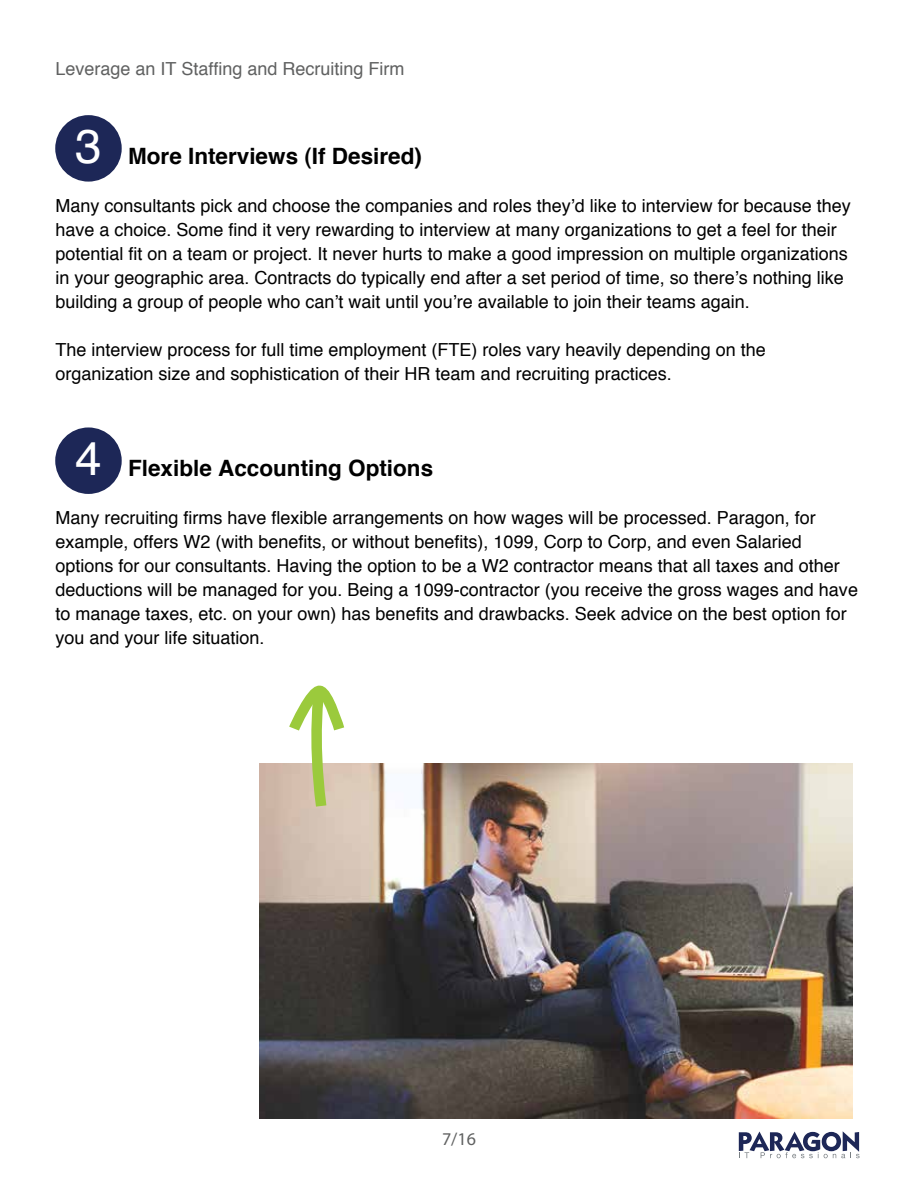
<style>
.page{position:relative;width:918px;height:1188px;background:#fff}
.page>*{position:absolute;margin:0;border:0;box-sizing:border-box;transform-origin:0 0}
.t1{font:47.55px "Helvetica";color:#fff}
.t2{font:700 22.5px "Helvetica";color:#000}
.t3{font:18px/24px "Helvetica";color:#000}
.t4{font:18px "Helvetica";color:#606161}
.t5{font:18px "Myriad Pro";color:#606161}
</style>
<div class="page">
<div style="left:55px;top:115px;width:67px;height:67px;background:#1d2757;border-radius:50%"></div>
<div style="left:55px;top:427px;width:67px;height:67px;background:#1d2757;border-radius:50%"></div>
<img style="left:259px;top:763px;width:594px;height:356px">
<svg style="left:281px;top:685px;width:69px;height:133px"></svg>
<svg style="left:739px;top:1131px;width:121px;height:27px"></svg>
<p class="t4" style="left:55px;top:55px;width:351px">Leverage an IT Staffing and Recruiting Firm</p>
<h1 class="t1" style="left:75px;top:110px;width:28px">3</h1>
<p class="t2" style="left:128px;top:138px;width:295px">More Interviews (If Desired)</p>
<p class="t3" style="left:55px;top:194px;width:797px">Many consultants pick and choose the companies and roles they’d like to interview for because they have a choice. Some find it very rewarding to interview at many organizations to get a feel for their potential fit on a team or project. It never hurts to make a good impression on multiple organizations in your geographic area. Contracts do typically end after a set period of time, so there’s nothing like building a group of people who can’t wait until you’re available to join their teams again.</p>
<p class="t3" style="left:55px;top:338px;width:712px">The interview process for full time employment (FTE) roles vary heavily depending on the organization size and sophistication of their HR team and recruiting practices.</p>
<h1 class="t1" style="left:75px;top:422px;width:28px">4</h1>
<p class="t2" style="left:128px;top:450px;width:307px">Flexible Accounting Options</p>
<p class="t3" style="left:55px;top:506px;width:804px">Many recruiting firms have flexible arrangements on how wages will be processed. Paragon, for example, offers W2 (with benefits, or without benefits), 1099, Corp to Corp, and even Salaried options for our consultants. Having the option to be a W2 contractor means that all taxes and other deductions will be managed for you. Being a 1099-contractor (you receive the gross wages and have to manage taxes, etc. on your own) has benefits and drawbacks. Seek advice on the best option for you and your life situation.</p>
<p class="t5" style="left:442px;top:1128px;width:35px">7/16</p>
</div>
